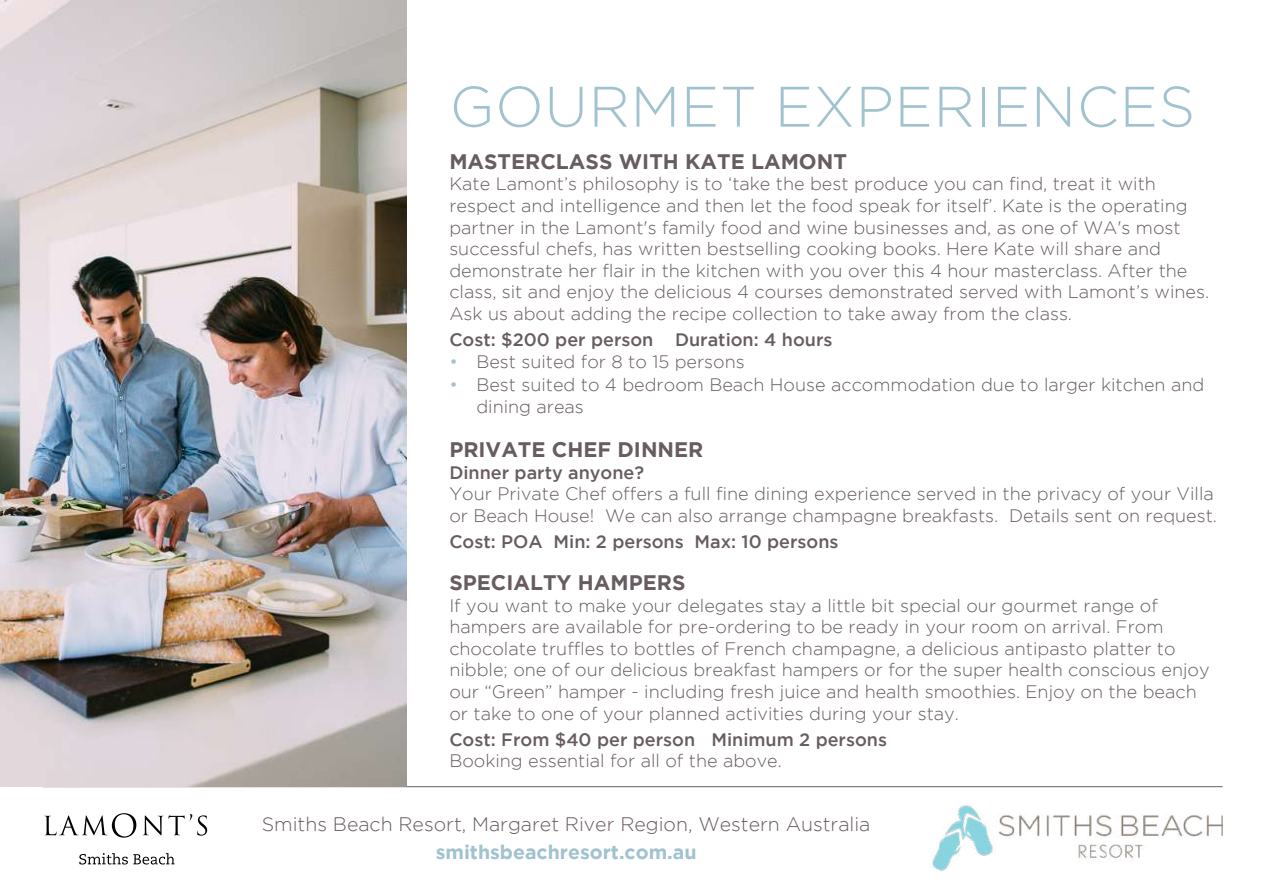
<style>
.page{position:relative;width:1263px;height:893px;background:#fff}
.page>*{position:absolute;margin:0;border:0;box-sizing:border-box;transform-origin:0 0}
.t1{font:300 57px "Gotham";letter-spacing:.015em;color:#a1c2cf}
.t2{font:700 21px "Gotham";color:#675c61}
.t3{font:300 19.5px "Gotham";color:#675c61}
.t4{font:700 19.5px "Gotham";color:#a1c2cf}
.t5{font:300 18px/21.6px "Gotham";color:#675c61}
.t6{font:500 18px "Gotham";color:#675c61}
.s1{color:#a1c2cf}
</style>
<div class="page">
<img style="left:932px;top:804px;width:290px;height:67px">
<hr style="left:43px;top:786px;width:1179px;height:1px;background:#675c61">
<svg style="left:44px;top:813px;width:92px;height:25px"></svg>
<svg style="left:143px;top:814px;width:64px;height:22px"></svg>
<svg style="left:79px;top:853px;width:96px;height:11px"></svg>
<img style="left:0;top:0;width:407px;height:787px">
<h1 class="t1" style="left:450px;top:75px;width:747px">GOURMET EXPERIENCES</h1>
<p class="t2" style="left:449px;top:149px;width:399px">MASTERCLASS WITH KATE LAMONT</p>
<p class="t5" style="left:449px;top:173px;width:761px">Kate Lamont’s philosophy is to ‘take the best produce you can find, treat it with respect and intelligence and then let the food speak for itself’. Kate is the operating partner in the Lamont's family food and wine businesses and, as one of WA's most successful chefs, has written bestselling cooking books. Here Kate will share and demonstrate her flair in the kitchen with you over this 4 hour masterclass. After the class, sit and enjoy the delicious 4 courses demonstrated served with Lamont’s wines.<br>Ask us about adding the recipe collection to take away from the class.</p>
<p class="t6" style="left:449px;top:329px;width:385px">Cost: $200 per person Duration: 4 hours</p>
<p class="t5" style="left:449px;top:350px;width:297px"><span class="s1">•</span> Best suited for 8 to 15 persons</p>
<p class="t5" style="left:476px;top:374px;width:729px;text-indent:-27px"><span class="s1">•</span> Best suited to 4 bedroom Beach House accommodation due to larger kitchen and dining areas</p>
<p class="t2" style="left:449px;top:438px;width:256px">PRIVATE CHEF DINNER</p>
<p class="t6" style="left:449px;top:462px;width:196px">Dinner party anyone?</p>
<p class="t5" style="left:449px;top:483px;width:769px">Your Private Chef offers a full fine dining experience served in the privacy of your Villa or Beach House! We can also arrange champagne breakfasts. Details sent on request.</p>
<p class="t6" style="left:449px;top:531px;width:391px">Cost: POA Min: 2 persons Max: 10 persons</p>
<p class="t2" style="left:449px;top:570px;width:238px">SPECIALTY HAMPERS</p>
<p class="t5" style="left:449px;top:594px;width:762px">If you want to make your delegates stay a little bit special our gourmet range of hampers are available for pre-ordering to be ready in your room on arrival. From chocolate truffles to bottles of French champagne, a delicious antipasto platter to nibble; one of our delicious breakfast hampers or for the super health conscious enjoy our “Green” hamper - including fresh juice and health smoothies. Enjoy on the beach or take to one of your planned activities during your stay.</p>
<p class="t6" style="left:449px;top:729px;width:439px">Cost: From $40 per person Minimum 2 persons</p>
<p class="t5" style="left:449px;top:750px;width:334px">Booking essential for all of the above.</p>
<p class="t3" style="left:262px;top:813px;width:610px">Smiths Beach Resort, Margaret River Region, Western Australia</p>
<p class="t4" style="left:436px;top:841px;width:262px">smithsbeachresort.com.au</p>
</div>
